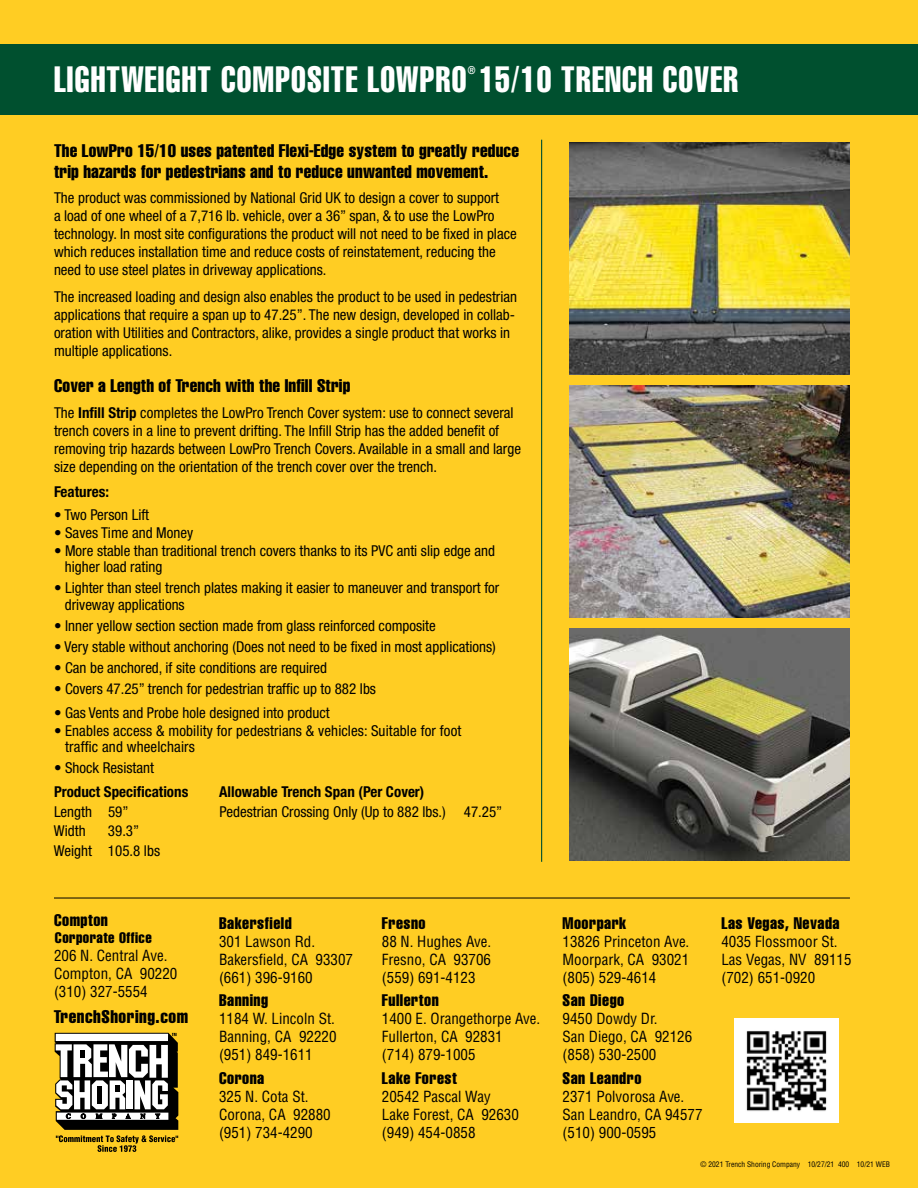
<style>
.page{position:relative;width:918px;height:1188px;background:#ffcd23}
.page>*{position:absolute;margin:0;border:0;box-sizing:border-box;transform-origin:0 0}
.t1{font:extra-condensed 36px "Helvetica";letter-spacing:.04em;color:#fff;scale:.88 1}
.t2{font:extra-condensed 18px/21px "Helvetica";letter-spacing:.01em;color:#000}
.t3{font:extra-condensed 18px "Helvetica";letter-spacing:.03em;color:#000}
.t4{font:extra-condensed 16.5px "Helvetica";letter-spacing:.03em;color:#000}
.t5{font:condensed 15px/18px "Helvetica Neue";color:#000}
.t6{font:condensed 15px/18px "Helvetica";color:#000}
.t7{font:700 condensed 15px "Helvetica Neue";color:#000}
.t8{font:extra-condensed 15px "Helvetica";letter-spacing:.03em;color:#000}
.t9{font:700 condensed 10.5px "Helvetica";color:#fff;scale:.88 1}
.t10{font:condensed 7.5px "Helvetica";color:#000}
.s1{font-weight:700}
</style>
<div class="page">
<div style="left:0;top:44px;width:918px;height:70px;background:#00502f"></div>
<hr style="left:54px;top:898px;width:796px;height:1px;background:#000">
<hr style="left:541px;top:140px;width:1px;height:722px;background:#00502f">
<img style="left:569px;top:142px;width:281px;height:232px">
<img style="left:569px;top:629px;width:281px;height:232px">
<svg style="left:55px;top:1033px;width:123px;height:119px;background:#988f71"></svg>
<img style="left:569px;top:386px;width:281px;height:232px">
<img style="left:735px;top:1018px;width:104px;height:104px">
<h1 class="t1" style="left:54px;top:56px;width:779px">LIGHTWEIGHT COMPOSITE LOWPRO 15/10 TRENCH COVER</h1>
<p class="t9" style="left:468px;top:64px;width:10px">®</p>
<p class="t2" style="left:54px;top:139px;width:467px">The LowPro 15/10 uses patented Flexi-Edge system to greatly reduce trip hazards for pedestrians and to reduce unwanted movement.</p>
<p class="t5" style="left:54px;top:189px;width:464px">The product was commissioned by National Grid UK to design a cover to support<br>a load of one wheel of a 7,716 lb. vehicle, over a 36” span, &amp; to use the LowPro technology. In most site configurations the product will not need to be fixed in place which reduces installation time and reduce costs of reinstatement, reducing the need to use steel plates in driveway applications.</p>
<p class="t5" style="left:54px;top:288px;width:465px">The increased loading and design also enables the product to be used in pedestrian applications that require a span up to 47.25”. The new design, developed in collab&shy;oration with Utilities and Contractors, alike, provides a single product that works in multiple applications.</p>
<p class="t2" style="left:54px;top:375px;width:298px">Cover a Length of Trench with the Infill Strip</p>
<p class="t5" style="left:54px;top:403px;width:469px">The <span class="s1">Infill Strip</span> completes the LowPro Trench Cover system: use to connect several trench covers in a line to prevent drifting. The Infill Strip has the added benefit of removing trip hazards between LowPro Trench Covers. Available in a small and large size depending on the orientation of the trench cover over the trench.</p>
<p class="t7" style="left:54px;top:483px;width:56px">Features:</p>
<p class="t5" style="left:54px;top:505px;width:97px">• Two Person Lift</p>
<p class="t5" style="left:54px;top:523px;width:141px">• Saves Time and Money</p>
<p class="t5" style="left:65px;top:542px;width:432px;line-height:16.5px;text-indent:-11px">• More stable than traditional trench covers thanks to its PVC anti slip edge and higher load rating</p>
<p class="t5" style="left:65px;top:579px;width:436px;line-height:16.5px;text-indent:-11px">• Lighter than steel trench plates making it easier to maneuver and transport for driveway applications</p>
<p class="t5" style="left:54px;top:616px;width:383px">• Inner yellow section section made from glass reinforced composite</p>
<p class="t5" style="left:54px;top:637px;width:443px">• Very stable without anchoring (Does not need to be fixed in most applications)</p>
<p class="t5" style="left:54px;top:658px;width:275px">• Can be anchored, if site conditions are required</p>
<p class="t5" style="left:54px;top:679px;width:324px">• Covers 47.25” trench for pedestrian traffic up to 882 Ibs</p>
<p class="t5" style="left:54px;top:703px;width:277px">• Gas Vents and Probe hole designed into product</p>
<p class="t5" style="left:65px;top:722px;width:398px;line-height:16.5px;text-indent:-11px">• Enables access &amp; mobility for pedestrians &amp; vehicles: Suitable for foot traffic and wheelchairs</p>
<p class="t5" style="left:54px;top:759px;width:101px">• Shock Resistant</p>
<p class="t7" style="left:54px;top:783px;width:136px">Product Specifications</p>
<p class="t7" style="left:219px;top:783px;width:207px">Allowable Trench Span (Per Cover)</p>
<p class="t5" style="left:54px;top:802px;width:76px">Length 59”</p>
<p class="t5" style="left:220px;top:802px;width:284px">Pedestrian Crossing Only (Up to 882 lbs.) 47.25”</p>
<p class="t5" style="left:54px;top:822px;width:33px">Width</p>
<p class="t5" style="left:54px;top:821px;width:108px;line-height:19.5px;text-indent:54px">39.3”<br>Weight 105.8 lbs</p>
<p class="t4" style="left:54px;top:910px;width:56px">Compton</p>
<p class="t8" style="left:55px;top:928px;width:98px">Corporate Office</p>
<p class="t6" style="left:54px;top:946px;width:125px">206 N. Central Ave.<br>Compton, CA 90220 (310) 327-5554</p>
<p class="t3" style="left:54px;top:1006px;width:136px">TrenchShoring.com</p>
<p class="t4" style="left:219px;top:913px;width:74px">Bakersfield</p>
<p class="t6" style="left:219px;top:932px;width:136px">301 Lawson Rd.<br>Bakersfield, CA 93307 (661) 396-9160</p>
<p class="t4" style="left:219px;top:990px;width:51px">Banning</p>
<p class="t6" style="left:219px;top:1010px;width:119px;text-align:justify">1184 W. Lincoln St.<br>Banning, CA 92220 (951) 849-1611</p>
<p class="t4" style="left:219px;top:1068px;width:47px">Corona</p>
<p class="t6" style="left:219px;top:1087px;width:113px">325 N. Cota St.<br>Corona, CA 92880 (951) 734-4290</p>
<p class="t4" style="left:382px;top:913px;width:45px">Fresno</p>
<p class="t6" style="left:382px;top:932px;width:111px;text-align:justify">88 N. Hughes Ave.<br>Fresno, CA 93706 (559) 691-4123</p>
<p class="t4" style="left:382px;top:990px;width:58px">Fullerton</p>
<p class="t6" style="left:382px;top:1010px;width:160px">1400 E. Orangethorpe Ave.<br>Fullerton, CA 92831<br>(714) 879-1005</p>
<p class="t4" style="left:382px;top:1068px;width:77px">Lake Forest</p>
<p class="t6" style="left:382px;top:1087px;width:139px">20542 Pascal Way<br>Lake Forest, CA 92630 (949) 454-0858</p>
<p class="t4" style="left:563px;top:913px;width:65px">Moorpark</p>
<p class="t6" style="left:563px;top:932px;width:128px;text-align:justify">13826 Princeton Ave.<br>Moorpark, CA 93021 (805) 529-4614</p>
<p class="t4" style="left:563px;top:990px;width:63px">San Diego</p>
<p class="t6" style="left:563px;top:1010px;width:131px">9450 Dowdy Dr.<br>San Diego, CA 92126 (858) 530-2500</p>
<p class="t4" style="left:563px;top:1068px;width:80px">San Leandro</p>
<p class="t6" style="left:563px;top:1087px;width:141px">2371 Polvorosa Ave.<br>San Leandro, CA 94577 (510) 900-0595</p>
<p class="t4" style="left:721px;top:913px;width:120px">Las Vegas, Nevada</p>
<p class="t6" style="left:721px;top:932px;width:132px">4035 Flossmoor St.<br>Las Vegas, NV 89115 (702) 651-0920</p>
<p class="t10" style="left:701px;top:1159px;width:191px">© 2021 Trench Shoring Company 10/27/21 400 10/21 WEB</p>
</div>
